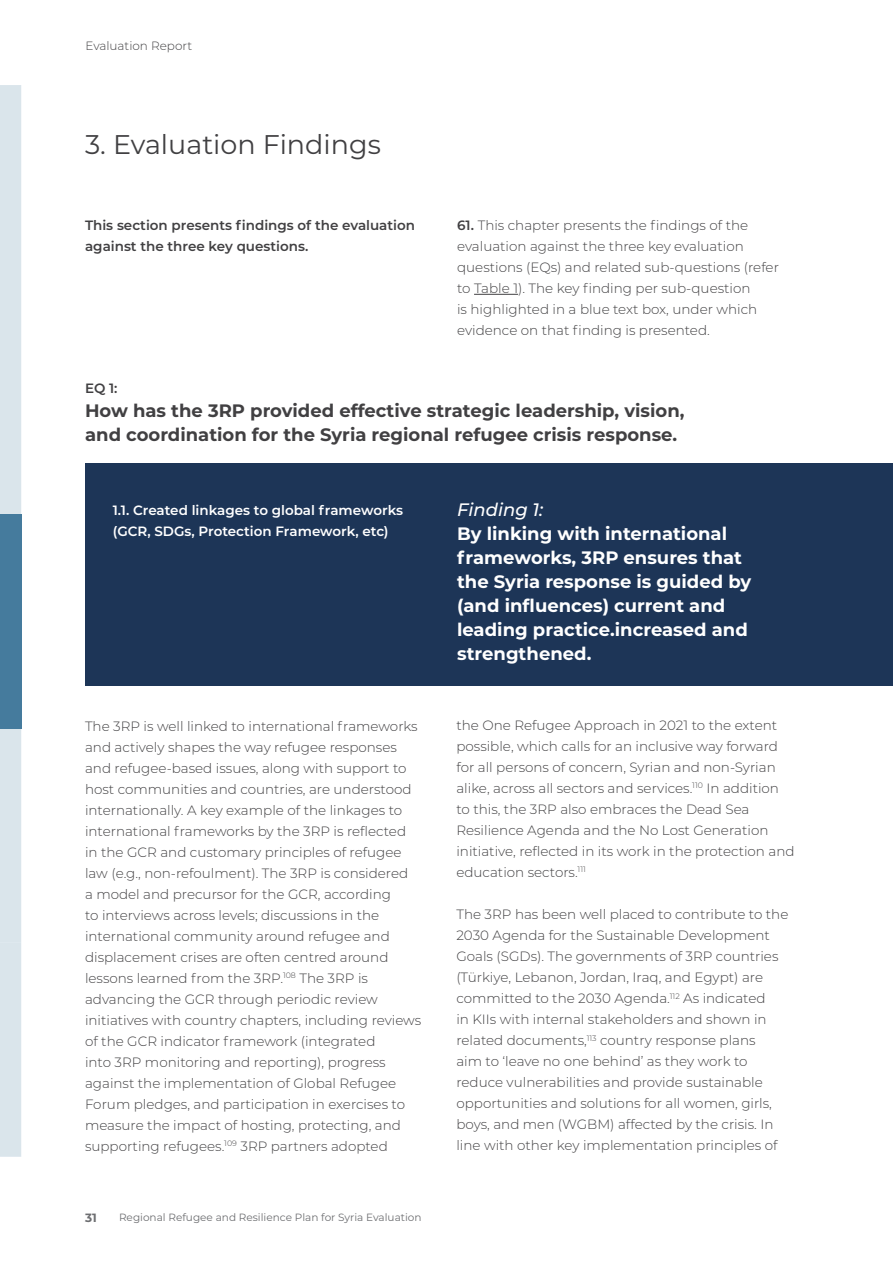
<style>
.page{position:relative;width:893px;height:1263px;background:#fff}
.page>*{position:absolute;margin:0;border:0;box-sizing:border-box;transform-origin:0 0}
.t1{font:27px "Montserrat";color:#414042}
.t2{font:700 18px/24px "Montserrat";color:#fff}
.t3{font:700 18px/24px "Montserrat";color:#414042}
.t4{font:italic 100 18px "Montserrat";color:#fff}
.t5{font:300 13.5px/21px "Montserrat";color:#414042}
.t6{font:600 13.5px/21px "Montserrat";color:#414042}
.t7{font:600 13.5px/21px "Montserrat";color:#fff}
.t8{font:300 12px "Montserrat";color:#414042}
.t9{font:700 12px "Montserrat";color:#6d6e71}
.t10{font:10.5px "Montserrat";color:#6d6e71}
.s1{font-weight:600}
</style>
<div class="page">
<hr style="left:474px;top:294px;width:44px;height:1px;background:#414042">
<div style="left:85px;top:463px;width:808px;height:223px;background:#1d3557"></div>
<svg style="left:0;top:85px;width:21px;height:1072px"></svg>
<p class="t8" style="left:85px;top:38px;width:108px">Evaluation Report</p>
<h1 class="t1" style="left:85px;top:126px;width:297px">3. Evaluation Findings</h1>
<p class="t6" style="left:85px;top:214px;width:332px">This section presents findings of the evaluation against the three key questions.</p>
<p class="t5" style="left:457px;top:214px;width:323px"><span class="s1">61.</span> This chapter presents the findings of the evaluation against the three key evaluation questions (EQs) and related sub-questions (refer to Table 1). The key finding per sub-question<br>is highlighted in a blue text box, under which evidence on that finding is presented.</p>
<p class="t6" style="left:85px;top:377px;width:34px">EQ 1:</p>
<h2 class="t3" style="left:85px;top:397px;width:601px">How has the 3RP provided effective strategic leadership, vision, and coordination for the Syria regional refugee crisis response.</h2>
<p class="t7" style="left:113px;top:499px;width:292px">1.1. Created linkages to global frameworks (GCR, SDGs, Protection Framework, etc)</p>
<h2 class="t4" style="left:457px;top:497px;width:88px">Finding 1:</h2>
<h2 class="t2" style="left:457px;top:520px;width:296px">By linking with international frameworks, 3RP ensures that the Syria response is guided by (and influences) current and leading practice.increased and strengthened.</h2>
<p class="t5" style="left:85px;top:715px;width:338px">The 3RP is well linked to international frameworks and actively shapes the way refugee responses and refugee-based issues, along with support to host communities and countries, are understood internationally. A key example of the linkages to international frameworks by the 3RP is reflected in the GCR and customary principles of refugee law (e.g., non-refoulment). The 3RP is considered<br>a model and precursor for the GCR, according<br>to interviews across levels; discussions in the international community around refugee and displacement crises are often centred around lessons learned from the 3RP.<sup>108</sup> The 3RP is advancing the GCR through periodic review initiatives with country chapters, including reviews of the GCR indicator framework (integrated<br>into 3RP monitoring and reporting), progress against the implementation of Global Refugee Forum pledges, and participation in exercises to measure the impact of hosting, protecting, and supporting refugees.<sup>109</sup> 3RP partners adopted</p>
<p class="t5" style="left:456px;top:714px;width:340px">the One Refugee Approach in 2021 to the extent possible, which calls for an inclusive way forward for all persons of concern, Syrian and non-Syrian alike, across all sectors and services.<sup>110</sup> In addition to this, the 3RP also embraces the Dead Sea Resilience Agenda and the No Lost Generation initiative, reflected in its work in the protection and education sectors.<sup>111</sup></p>
<p class="t5" style="left:456px;top:903px;width:333px">The 3RP has been well placed to contribute to the 2030 Agenda for the Sustainable Development Goals (SGDs). The governments of 3RP countries (Türkiye, Lebanon, Jordan, Iraq, and Egypt) are committed to the 2030 Agenda.<sup>112</sup> As indicated<br>in KIIs with internal stakeholders and shown in related documents,<sup>113</sup> country response plans<br>aim to ‘leave no one behind’ as they work to reduce vulnerabilities and provide sustainable opportunities and solutions for all women, girls, boys, and men (WGBM) affected by the crisis. In line with other key implementation principles of</p>
<p class="t9" style="left:85px;top:1209px;width:13px">31</p>
<p class="t10" style="left:119px;top:1210px;width:304px">Regional Refugee and Resilience Plan for Syria Evaluation</p>
</div>
